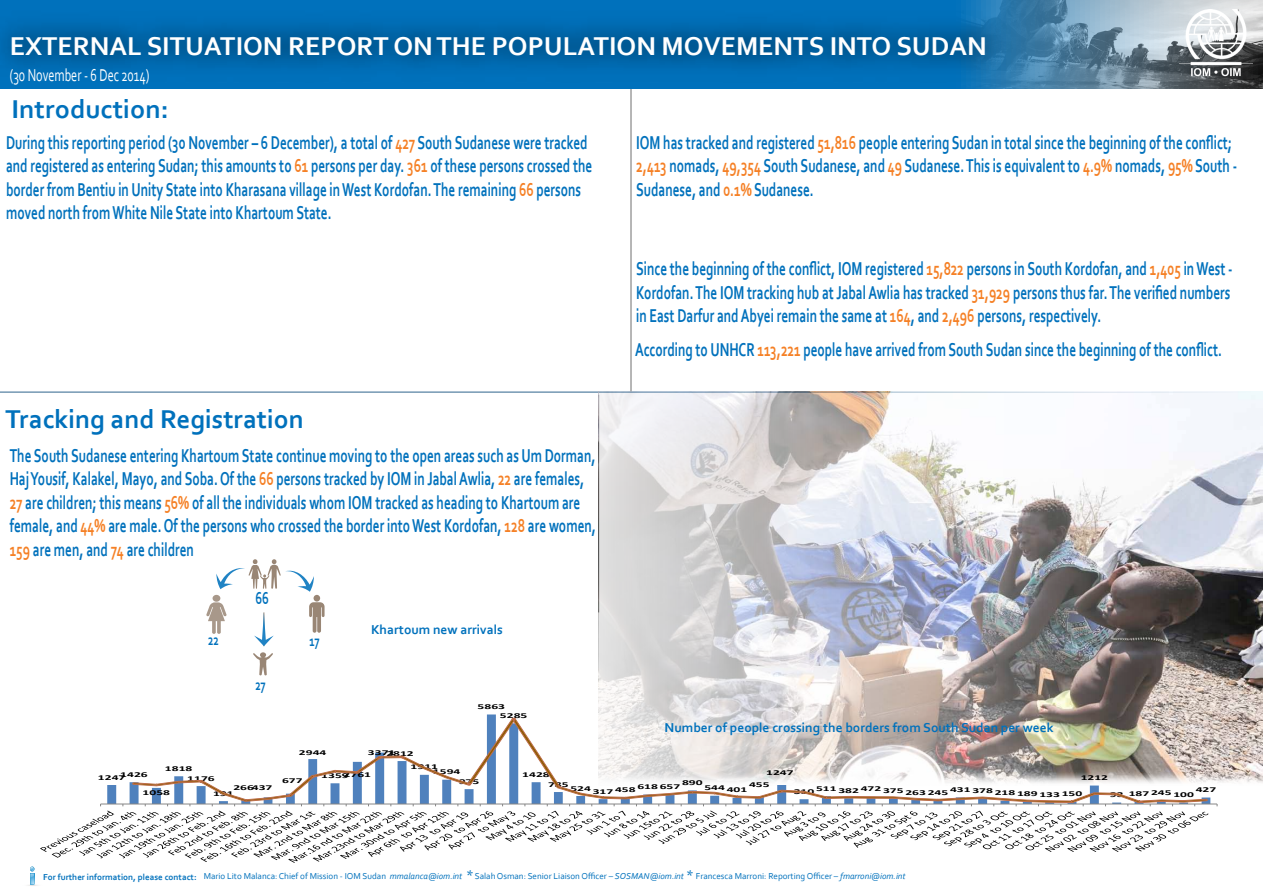
<style>
.page{position:relative;width:1263px;height:893px;background:#fff}
.page>*{position:absolute;margin:0;border:0;box-sizing:border-box;transform-origin:0 0}
.t1{font:700 27px "Corbel";color:#fff}
.t2{font:700 27px "Corbel";color:#0071bc}
.t3{font:700 19.5px/23.4px "Corbel";color:#0071bc;scale:.68 1}
.t4{font:18px "Corbel";color:#fff;scale:.68 1}
.t5{font:700 18px "Corbel";color:#0071bc;scale:.68 1}
.t6{font:700 15.75px "Corbel";color:#0071bc;scale:.68 1}
.t7{font:700 13.5px "Corbel";color:#0071bc}
.t8{font:9px "Corbel";color:#0071bc}
.t9{font:700 7.5px/9.8px "Calibri";color:#000;scale:1.81 1}
.s1{color:#f58025}
.s2{font-weight:700}
.s3{font-style:italic}
.s4{font-style:italic;font-size:13.5px}
</style>
<div class="page">
<svg style="left:22px;top:883px;width:21px;height:3px"></svg>
<svg style="left:405px;top:392px;width:28px;height:1px"></svg>
<hr style="left:0;top:391px;width:1263px;height:1px;background:#2e648c">
<hr style="left:631px;top:88px;width:1px;height:303px;background:#6e6e6e">
<hr style="left:598px;top:395px;width:1px;height:217px;background:#6e6e6e">
<svg style="left:253px;top:652px;width:20px;height:23px"></svg>
<svg style="left:206px;top:559px;width:119px;height:87px"></svg>
<img style="left:599px;top:392px;width:664px;height:374px">
<img style="left:1210px;top:776px;width:53px;height:7px">
<svg style="left:107px;top:714px;width:1103px;height:89px"></svg>
<hr style="left:101px;top:803px;width:1116px;height:1px;background:#868686">
<svg style="left:132px;top:717px;width:1076px;height:86px"></svg>
<svg style="left:30px;top:804px;width:1178px;height:80px"></svg>
<svg style="left:1021px;top:0;width:242px;height:88px"></svg>
<img style="left:0;top:0;width:1021px;height:96px">
<img style="left:1180px;top:9px;width:73px;height:70px">
<h1 class="t1" style="left:10px;top:29px;width:979px">EXTERNAL SITUATION REPORT ON THE POPULATION MOVEMENTS INTO SUDAN</h1>
<p class="t4" style="left:10px;top:63px;width:207px">(30 November - 6 Dec 2014)</p>
<h1 class="t2" style="left:12px;top:92px;width:159px">Introduction:</h1>
<p class="t3" style="left:6px;top:130px;width:864px">During this reporting period (30 November – 6 December), a total of <span class="s1">427</span> South Sudanese were tracked and registered as entering Sudan; this amounts to <span class="s1">61</span> persons per day. <span class="s1">361</span> of these persons crossed the border from Bentiu in Unity State into Kharasana village in West Kordofan. The remaining <span class="s1">66</span> persons moved north from White Nile State into Khartoum State.</p>
<h1 class="t2" style="left:6px;top:402px;width:300px">Tracking and Registration</h1>
<p class="t3" style="left:10px;top:443px;width:864px">The South Sudanese entering Khartoum State continue moving to the open areas such as Um Dorman, Haj Yousif, Kalakel, Mayo, and Soba. Of the <span class="s1">66</span> persons tracked by IOM in Jabal Awlia, <span class="s1">22</span> are females, <span class="s1">27</span> are children; this means <span class="s1">56%</span> of all the individuals whom IOM tracked as heading to Khartoum are female, and <span class="s1">44%</span> are male. Of the persons who crossed the border into West Kordofan, <span class="s1">128</span> are women, <span class="s1">159</span> are men, and <span class="s1">74</span> are children</p>
<p class="t6" style="left:208px;top:630px;width:17px">22</p>
<p class="t5" style="left:255px;top:586px;width:21px">66</p>
<p class="t6" style="left:255px;top:675px;width:17px">27</p>
<p class="t6" style="left:310px;top:631px;width:17px">17</p>
<p class="t7" style="left:371px;top:621px;width:133px">Khartoum new arrivals</p>
<p class="t9" style="left:500px;top:702px;width:17px;line-height:8.9px;text-indent:-22px">5863<br>5285</p>
<p class="t3" style="left:636px;top:130px;width:885px">IOM has tracked and registered <span class="s1">51,816</span> people entering Sudan in total since the beginning of the conflict;<br><span class="s1">2,413</span> nomads, <span class="s1">49,354</span> South Sudanese, and <span class="s1">49</span> Sudanese. This is equivalent to <span class="s1">4.9%</span> nomads, <span class="s1">95%</span> South -<br>Sudanese, and <span class="s1">0.1%</span> Sudanese.</p>
<p class="t3" style="left:636px;top:256px;width:879px;text-align:justify">Since the beginning of the conflict, IOM registered <span class="s1">15,822</span> persons in South Kordofan, and <span class="s1">1,405</span> in West - Kordofan. The IOM tracking hub at Jabal Awlia has tracked <span class="s1">31,929</span> persons thus far. The verified numbers in East Darfur and Abyei remain the same at <span class="s1">164</span>, and <span class="s1">2,496</span> persons, respectively.</p>
<p class="t3" style="left:635px;top:337px;width:865px">According to UNHCR <span class="s1">113,221</span> people have arrived from South Sudan since the beginning of the conflict.</p>
<p class="t7" style="left:665px;top:719px;width:391px">Number of people crossing the borders from South Sudan per week</p>
<p class="t9" style="left:187px;top:763px;width:17px;text-indent:-22px">1818<br>1176</p>
<p class="t9" style="left:213px;top:788px;width:13px">191</p>
<p class="t9" style="left:98px;top:770px;width:29px">12471426</p>
<p class="t9" style="left:143px;top:787px;width:17px">1058</p>
<p class="t9" style="left:233px;top:782px;width:23px">266437</p>
<p class="t9" style="left:411px;top:745px;width:17px;line-height:14.2px;text-indent:-43px">33712812<br>1911</p>
<p class="t9" style="left:459px;top:767px;width:13px;line-height:9.4px;text-indent:-26px">1594<br>975</p>
<p class="t9" style="left:299px;top:748px;width:17px">2944</p>
<p class="t9" style="left:321px;top:770px;width:29px">13592761</p>
<p class="t9" style="left:282px;top:775px;width:13px">677</p>
<p class="t9" style="left:766px;top:767px;width:17px">1247</p>
<p class="t9" style="left:548px;top:769px;width:13px;text-indent:-26px">1428<br>785</p>
<p class="t9" style="left:1081px;top:772px;width:17px">1212</p>
<p class="t9" style="left:682px;top:777px;width:13px">890</p>
<p class="t9" style="left:749px;top:779px;width:13px">455</p>
<p class="t9" style="left:570px;top:783px;width:62px">524 317 458 618 657</p>
<p class="t9" style="left:704px;top:784px;width:25px">544 401</p>
<p class="t9" style="left:794px;top:786px;width:161px">310 511 382 472 375 263 245 431 378 218 189 133 150</p>
<p class="t9" style="left:1196px;top:784px;width:13px">427</p>
<p class="t9" style="left:1110px;top:788px;width:48px">93 187 245 100</p>
<p class="t8" style="left:43px;top:870px;width:864px"><span class="s2">For further information, please contact:</span> Mario Lito Malanca: Chief of Mission - IOM Sudan <span class="s3">mmalanca@iom.int</span> <span class="s4">*</span> Salah Osman: Senior Liaison Officer – <span class="s3">SOSMAN@iom.int</span> <span class="s4">*</span> Francesca Marroni: Reporting Officer – <span class="s3">fmarroni@iom.int</span></p>
</div>
